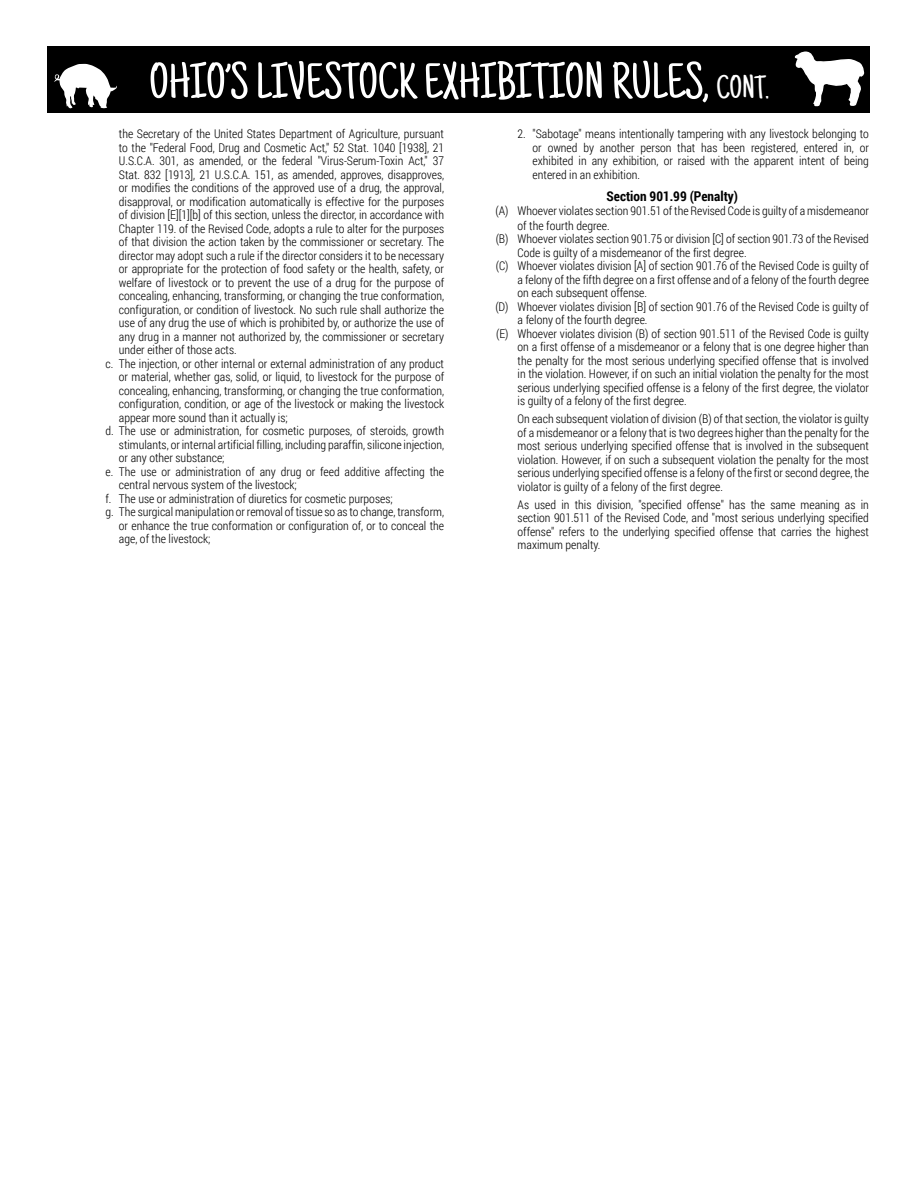
<style>
.page{position:relative;width:918px;height:1188px;background:#fff}
.page>*{position:absolute;margin:0;border:0;box-sizing:border-box;transform-origin:0 0}
.t1{font:51px "Just Another Hand";color:#fff}
.t2{font:700 13.5px "Roboto Condensed";color:#000}
.t3{font:300 12px/13.5px "Roboto Condensed";color:#000;text-align:justify}
.s1{font-size:33px}
</style>
<div class="page">
<div style="left:48px;top:46px;width:822px;height:67px;background:#000"></div>
<svg style="left:54px;top:64px;width:63px;height:44px"></svg>
<svg style="left:795px;top:51px;width:70px;height:56px"></svg>
<h1 class="t1" style="left:149px;top:52px;width:621px">OHIO’S LIVESTOCK EXHIBITION RULES, <span class="s1">CONT.</span></h1>
<p class="t3" style="left:119px;top:127px;width:327px">the Secretary of the United States Department of Agriculture, pursuant</p>
<p class="t3" style="left:119px;top:141px;width:327px">to the "Federal Food, Drug and Cosmetic Act," 52 Stat. 1040 [1938], 21</p>
<p class="t3" style="left:119px;top:154px;width:327px">U.S.C.A. 301, as amended, or the federal "Virus-Serum-Toxin Act," 37</p>
<p class="t3" style="left:119px;top:168px;width:327px">Stat. 832 [1913], 21 U.S.C.A. 151, as amended, approves, disapproves,</p>
<p class="t3" style="left:119px;top:181px;width:327px">or modifies the conditions of the approved use of a drug, the approval,</p>
<p class="t3" style="left:119px;top:195px;width:327px">disapproval, or modification automatically is effective for the purposes</p>
<p class="t3" style="left:119px;top:208px;width:327px">of division [E][1][b] of this section, unless the director, in accordance with</p>
<p class="t3" style="left:119px;top:222px;width:327px">Chapter 119. of the Revised Code, adopts a rule to alter for the purposes</p>
<p class="t3" style="left:119px;top:235px;width:327px">of that division the action taken by the commissioner or secretary. The</p>
<p class="t3" style="left:119px;top:249px;width:327px">director may adopt such a rule if the director considers it to be necessary</p>
<p class="t3" style="left:119px;top:262px;width:327px">or appropriate for the protection of food safety or the health, safety, or</p>
<p class="t3" style="left:119px;top:276px;width:327px">welfare of livestock or to prevent the use of a drug for the purpose of</p>
<p class="t3" style="left:119px;top:289px;width:327px">concealing, enhancing, transforming, or changing the true conformation,</p>
<p class="t3" style="left:119px;top:303px;width:327px">configuration, or condition of livestock. No such rule shall authorize the</p>
<p class="t3" style="left:119px;top:316px;width:327px">use of any drug the use of which is prohibited by, or authorize the use of</p>
<p class="t3" style="left:119px;top:330px;width:327px">any drug in a manner not authorized by, the commissioner or secretary</p>
<p class="t3" style="left:119px;top:343px;width:119px">under either of those acts.</p>
<p class="t3" style="left:105px;top:357px;width:340px">c. The injection, or other internal or external administration of any product</p>
<p class="t3" style="left:119px;top:370px;width:327px">or material, whether gas, solid, or liquid, to livestock for the purpose of</p>
<p class="t3" style="left:119px;top:384px;width:327px">concealing, enhancing, transforming, or changing the true conformation,</p>
<p class="t3" style="left:119px;top:397px;width:327px">configuration, condition, or age of the livestock or making the livestock</p>
<p class="t3" style="left:119px;top:411px;width:170px">appear more sound than it actually is;</p>
<p class="t3" style="left:105px;top:424px;width:340px">d. The use or administration, for cosmetic purposes, of steroids, growth</p>
<p class="t3" style="left:119px;top:438px;width:327px">stimulants, or internal artificial filling, including paraffin, silicone injection,</p>
<p class="t3" style="left:119px;top:451px;width:107px">or any other substance;</p>
<p class="t3" style="left:105px;top:465px;width:340px">e. The use or administration of any drug or feed additive affecting the</p>
<p class="t3" style="left:119px;top:478px;width:180px">central nervous system of the livestock;</p>
<p class="t3" style="left:105px;top:492px;width:289px">f. The use or administration of diuretics for cosmetic purposes;</p>
<p class="t3" style="left:105px;top:505px;width:340px">g. The surgical manipulation or removal of tissue so as to change, transform,</p>
<p class="t3" style="left:119px;top:519px;width:327px">or enhance the true conformation or configuration of, or to conceal the</p>
<p class="t3" style="left:119px;top:532px;width:93px">age, of the livestock;</p>
<p class="t3" style="left:533px;top:127px;width:338px;text-indent:-15px">2. "Sabotage" means intentionally tampering with any livestock belonging to or owned by another person that has been registered, entered in, or exhibited in any exhibition, or raised with the apparent intent of being entered in an exhibition.</p>
<p class="t2" style="left:607px;top:187px;width:133px">Section 901.99 (Penalty)</p>
<p class="t3" style="left:496px;top:204px;width:375px">(A) Whoever violates section 901.51 of the Revised Code is guilty of a misdemeanor</p>
<p class="t3" style="left:518px;top:218px;width:93px">of the fourth degree.</p>
<p class="t3" style="left:496px;top:232px;width:375px">(B) Whoever violates section 901.75 or division [C] of section 901.73 of the Revised</p>
<p class="t3" style="left:518px;top:245px;width:231px">Code is guilty of a misdemeanor of the first degree.</p>
<p class="t3" style="left:496px;top:259px;width:375px">(C) Whoever violates division [A] of section 901.76 of the Revised Code is guilty of</p>
<p class="t3" style="left:518px;top:272px;width:353px">a felony of the fifth degree on a first offense and of a felony of the fourth degree</p>
<p class="t3" style="left:518px;top:286px;width:131px">on each subsequent offense.</p>
<p class="t3" style="left:495px;top:299px;width:375px">(D) Whoever violates division [B] of section 901.76 of the Revised Code is guilty of</p>
<p class="t3" style="left:518px;top:313px;width:131px">a felony of the fourth degree.</p>
<p class="t3" style="left:496px;top:326px;width:374px">(E) Whoever violates division (B) of section 901.511 of the Revised Code is guilty</p>
<p class="t3" style="left:518px;top:340px;width:353px">on a first offense of a misdemeanor or a felony that is one degree higher than</p>
<p class="t3" style="left:518px;top:353px;width:353px">the penalty for the most serious underlying specified offense that is involved</p>
<p class="t3" style="left:518px;top:367px;width:353px">in the violation. However, if on such an initial violation the penalty for the most</p>
<p class="t3" style="left:518px;top:380px;width:353px">serious underlying specified offense is a felony of the first degree, the violator</p>
<p class="t3" style="left:518px;top:394px;width:171px">is guilty of a felony of the first degree.</p>
<p class="t3" style="left:518px;top:412px;width:353px">On each subsequent violation of division (B) of that section, the violator is guilty of a misdemeanor or a felony that is two degrees higher than the penalty for the most serious underlying specified offense that is involved in the subsequent violation. However, if on such a subsequent violation the penalty for the most serious underlying specified offense is a felony of the first or second degree, the violator is guilty of a felony of the first degree.</p>
<p class="t3" style="left:518px;top:497px;width:353px">As used in this division, "specified offense" has the same meaning as in section 901.511 of the Revised Code, and "most serious underlying specified offense" refers to the underlying specified offense that carries the highest maximum penalty.</p>
</div>
